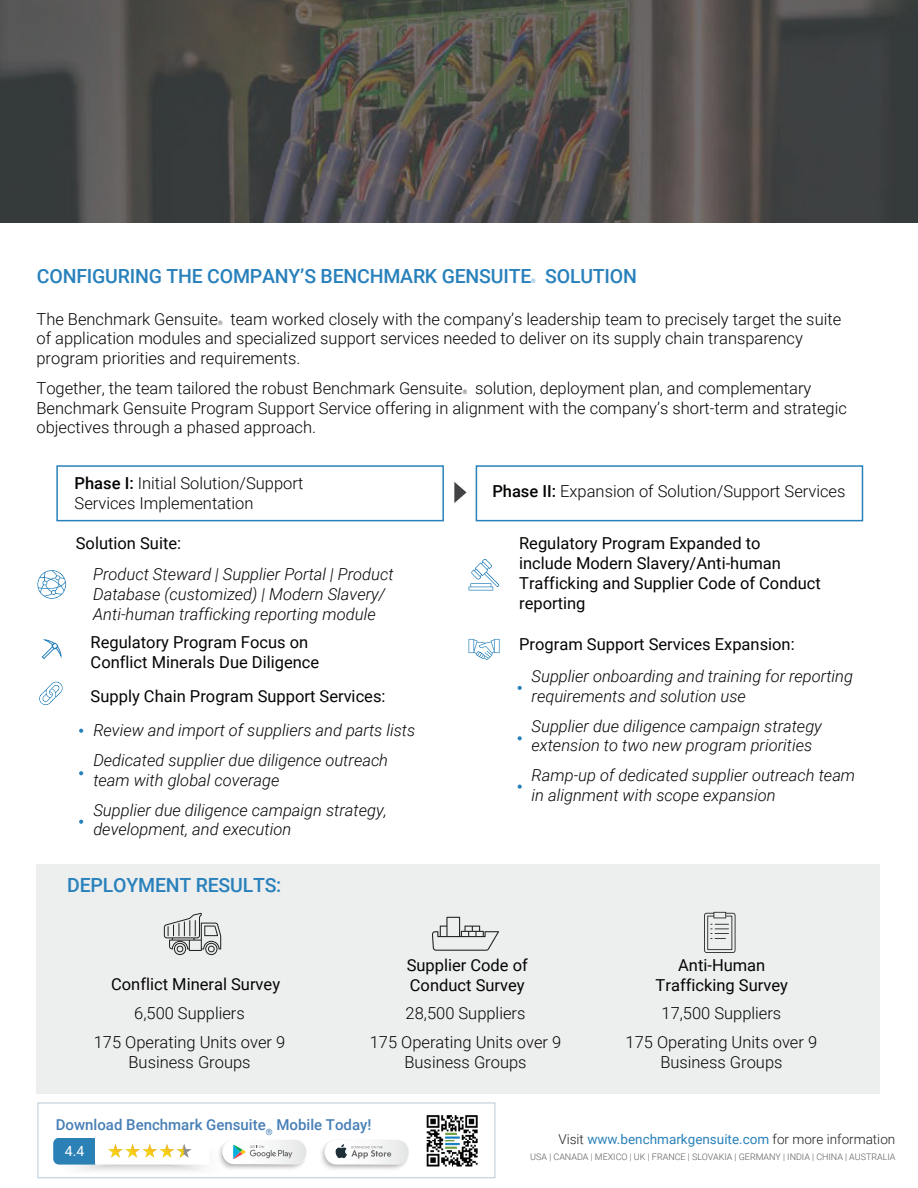
<style>
.page{position:relative;width:918px;height:1188px;background:#fff}
.page>*{position:absolute;margin:0;border:0;box-sizing:border-box;transform-origin:0 0}
.t1{font:500 19.5px "Roboto";letter-spacing:-.01em;color:#2981bb}
.t2{font:300 16.5px/19.5px "Roboto";color:#050504}
.t3{font:italic 300 16.5px/19.5px "Roboto";color:#050504}
.t4{font:16.5px/19.8px "Roboto";color:#050504}
.t5{font:500 15px "Roboto";color:#477fb6}
.t6{font:13.95px "Roboto";color:#fff}
.t7{font:13.5px "Roboto";color:#2b81b9}
.t8{font:300 9px "Roboto";color:#59595b}
.t9{font:300 6px "Roboto";color:#211e1e;scale:.96 1}
.t10{font:300 6px "Roboto";color:#2b81bb;scale:.96 1}
.s1{font-weight:500}
.s2{font-weight:300;color:#1f201e}
</style>
<div class="page">
<div style="left:37px;top:864px;width:843px;height:230px;background:#edeeee"></div>
<svg style="left:56px;top:465px;width:808px;height:57px"></svg>
<img style="left:0;top:1px;width:918px;height:221px">
<svg style="left:454px;top:482px;width:13px;height:21px"></svg>
<svg style="left:164px;top:913px;width:57px;height:42px"></svg>
<svg style="left:432px;top:917px;width:67px;height:34px"></svg>
<svg style="left:704px;top:912px;width:32px;height:41px"></svg>
<svg style="left:79px;top:729px;width:4px;height:4px"></svg>
<svg style="left:79px;top:771px;width:4px;height:4px"></svg>
<svg style="left:79px;top:820px;width:4px;height:4px"></svg>
<svg style="left:518px;top:686px;width:4px;height:4px"></svg>
<svg style="left:518px;top:736px;width:4px;height:4px"></svg>
<svg style="left:518px;top:785px;width:4px;height:4px"></svg>
<svg style="left:37px;top:570px;width:29px;height:29px"></svg>
<svg style="left:39px;top:682px;width:24px;height:23px"></svg>
<svg style="left:469px;top:559px;width:30px;height:32px"></svg>
<svg style="left:469px;top:639px;width:31px;height:21px"></svg>
<svg style="left:41px;top:639px;width:21px;height:20px"></svg>
<div style="left:324px;top:1139px;width:85px;height:26px;background:#fafafa;border-radius:12px"></div>
<svg style="left:321px;top:1140px;width:88px;height:29px"></svg>
<div style="left:53px;top:1138px;width:43px;height:27px;background:#2b81b5"></div>
<div style="left:95px;top:1138px;width:114px;height:27px;background:#fff"></div>
<svg style="left:53px;top:1139px;width:254px;height:32px"></svg>
<img style="left:426px;top:1115px;width:52px;height:52px">
<div style="left:38px;top:1103px;width:457px;height:75px;border:1px solid #b8cad7"></div>
<p class="t1" style="left:37px;top:262px;width:496px">CONFIGURING THE COMPANY’S BENCHMARK GENSUITE</p>
<p class="t10" style="left:531px;top:276px;width:6px">®</p>
<p class="t1" style="left:545px;top:262px;width:93px">SOLUTION</p>
<p class="t2" style="left:36px;top:308px;width:806px;text-indent:194px">team worked closely with the company’s leadership team to precisely target the suite of application modules and specialized support services needed to deliver on its supply chain transparency program priorities and requirements.</p>
<p class="t2" style="left:36px;top:378px;width:428px">Together, the team tailored the robust Benchmark Gensuite</p>
<p class="t9" style="left:463px;top:388px;width:6px">®</p>
<p class="t2" style="left:36px;top:308px;width:183px">The Benchmark Gensuite</p>
<p class="t9" style="left:218px;top:318px;width:6px">®</p>
<p class="t2" style="left:36px;top:378px;width:812px;text-indent:439px">solution, deployment plan, and complementary<br>Benchmark Gensuite Program Support Service offering in alignment with the company’s short-term and strategic objectives through a phased approach.</p>
<p class="t2" style="left:75px;top:472px;width:230px"><span class="s1">Phase I:</span> Initial Solution/Support<br>Services Implementation</p>
<p class="t2" style="left:492px;top:481px;width:355px"><span class="s1">Phase II:</span> Expansion of Solution/Support Services</p>
<p class="t4" style="left:76px;top:533px;width:107px">Solution Suite:</p>
<p class="t4" style="left:519px;top:533px;width:303px">Regulatory Program Expanded to<br>include Modern Slavery/Anti-human<br>Trafficking and Supplier Code of Conduct reporting</p>
<p class="t4" style="left:519px;top:634px;width:277px">Program Support Services Expansion:</p>
<p class="t3" style="left:93px;top:564px;width:302px">Product Steward | Supplier Portal | Product<br>Database (customized) | Modern Slavery/<br>Anti-human trafficking reporting module</p>
<p class="t4" style="left:91px;top:632px;width:230px">Regulatory Program Focus on<br>Conflict Minerals Due Diligence</p>
<p class="t4" style="left:91px;top:685px;width:296px">Supply Chain Program Support Services:</p>
<p class="t3" style="left:532px;top:666px;width:323px">Supplier onboarding and training for reporting requirements and solution use</p>
<p class="t3" style="left:532px;top:715px;width:292px">Supplier due diligence campaign strategy extension to two new program priorities</p>
<p class="t3" style="left:532px;top:765px;width:325px">Ramp-up of dedicated supplier outreach team in alignment with scope expansion</p>
<p class="t3" style="left:93px;top:715px;width:323px;line-height:30px">Review and import of suppliers and parts lists<br>Dedicated supplier due diligence outreach</p>
<p class="t3" style="left:93px;top:764px;width:295px;line-height:30px">team with global coverage<br>Supplier due diligence campaign strategy,</p>
<p class="t3" style="left:93px;top:819px;width:199px">development, and execution</p>
<p class="t1" style="left:67px;top:871px;width:216px">DEPLOYMENT RESULTS:</p>
<p class="t4" style="left:111px;top:974px;width:171px">Conflict Mineral Survey</p>
<p class="t2" style="left:94px;top:998px;width:193px;line-height:29.2px;text-align:center">6,500 Suppliers<br>175 Operating Units over 9</p>
<p class="t2" style="left:128px;top:1052px;width:124px">Business Groups</p>
<p class="t4" style="left:407px;top:954px;width:123px">Supplier Code of<br>Conduct Survey</p>
<p class="t4" style="left:656px;top:954px;width:134px;text-align:center">Anti-Human<br>Trafficking Survey</p>
<p class="t2" style="left:370px;top:998px;width:193px;line-height:29.2px;text-align:center">28,500 Suppliers<br>175 Operating Units over 9</p>
<p class="t2" style="left:404px;top:1052px;width:124px">Business Groups</p>
<p class="t2" style="left:626px;top:998px;width:193px;line-height:29.2px;text-align:center">17,500 Suppliers<br>175 Operating Units over 9</p>
<p class="t2" style="left:660px;top:1052px;width:124px">Business Groups</p>
<p class="t5" style="left:56px;top:1114px;width:317px">Download Benchmark Gensuite<sub>®</sub> Mobile Today!</p>
<p class="t6" style="left:65px;top:1141px;width:21px">4.4</p>
<p class="t7" style="left:558px;top:1129px;width:338px"><span class="s2">Visit</span> www.benchmarkgensuite.com <span class="s2">for more information</span></p>
<p class="t8" style="left:530px;top:1151px;width:367px">USA | CANADA | MEXICO | UK | FRANCE | SLOVAKIA | GERMANY | INDIA | CHINA | AUSTRALIA</p>
</div>
